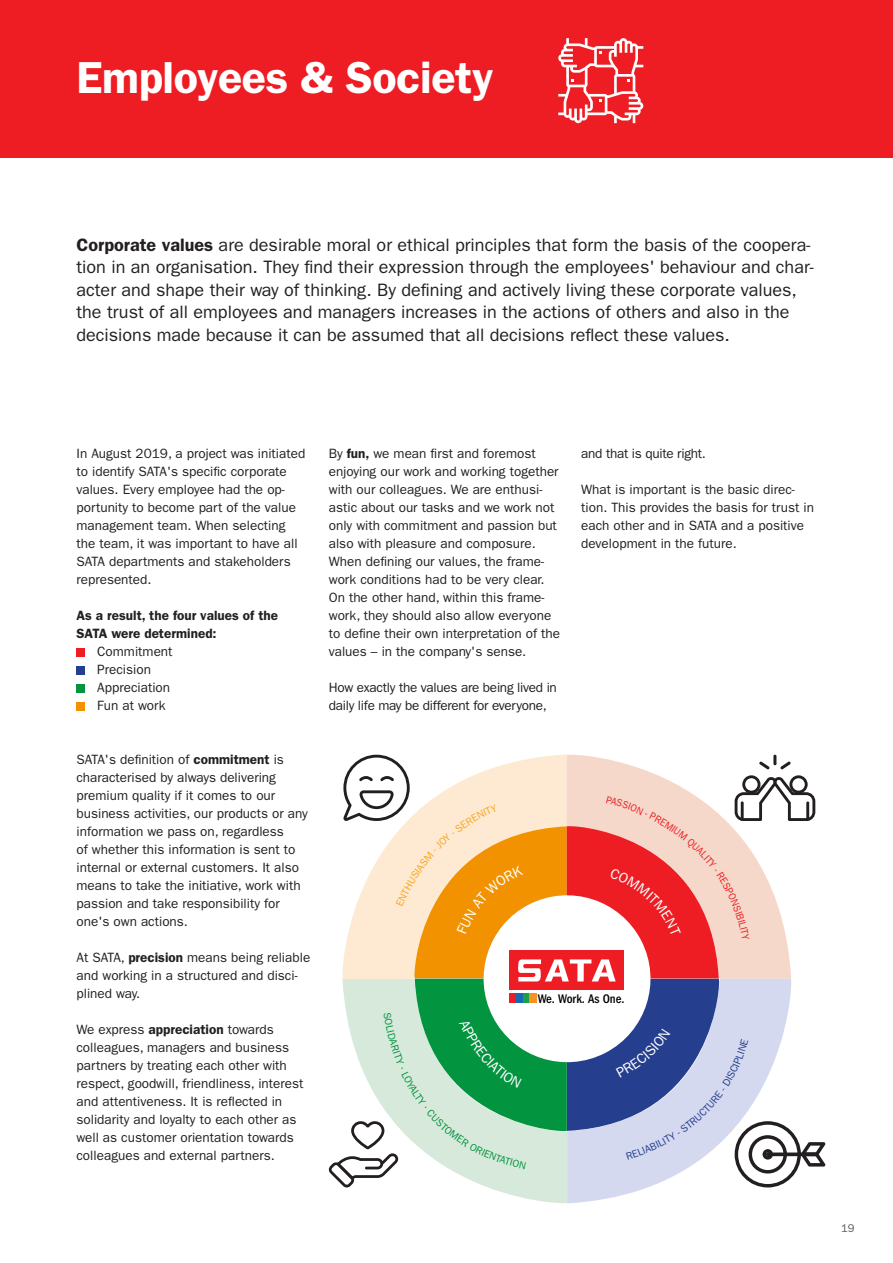
<style>
.page{position:relative;width:893px;height:1263px;background:#fff}
.page>*{position:absolute;margin:0;border:0;box-sizing:border-box;transform-origin:0 0}
.Headline_BIG{font:600 45px "ITC Franklin Gothic Std";letter-spacing:-.01em;color:#fff}
.Einleser{font:18px/22.5px "ITC Franklin Gothic Std";color:#231f20}
.Fliesstext{font:13.5px/18px "ITC Franklin Gothic Std";color:#231f20}
.Fliesstext-2{font:13.5px/18px "ITC Franklin Gothic Std";letter-spacing:-.02em;color:#231f20}
.Fliesstext-3{font:600 13.5px/18px "ITC Franklin Gothic Std";color:#231f20}
.t1{font:500 condensed 12.9px "ITC Franklin Gothic Std";color:#000001}
.t2{font:11.25px "ITC Franklin Gothic Std";color:#57585a}
.s1{font-weight:600}
</style>
<div class="page">
<div style="left:0;top:0;width:893px;height:157px;background:#ee1d23"></div>
<svg style="left:558px;top:38px;width:85px;height:85px"></svg>
<svg style="left:567px;top:1187px;width:206px;height:16px"></svg>
<svg style="left:345px;top:1187px;width:222px;height:16px"></svg>
<div style="left:77px;top:648px;width:8px;height:8px;background:#ee1d23"></div>
<div style="left:77px;top:666px;width:8px;height:8px;background:#253f8e"></div>
<div style="left:77px;top:684px;width:8px;height:8px;background:#02943f"></div>
<div style="left:77px;top:702px;width:8px;height:8px;background:#f29200"></div>
<svg style="left:329px;top:755px;width:496px;height:432px"></svg>
<p class="Headline_BIG" style="left:77px;top:51px;width:418px">Employees &amp; Society</p>
<p class="Einleser" style="left:77px;top:233px;width:739px"><span class="s1">Corporate values</span> are desirable moral or ethical principles that form the basis of the coopera&shy;tion in an organisation. They find their expression through the employees' behaviour and char&shy;acter and shape their way of thinking. By defining and actively living these corporate values, the trust of all employees and managers increases in the actions of others and also in the decisions made because it can be assumed that all decisions reflect these values.</p>
<p class="Fliesstext" style="left:77px;top:445px;width:230px">In August 2019, a project was initiated to identify SATA's specific corporate values. Every employee had the op&shy;portunity to become part of the value management team. When selecting the team, it was important to have all SATA departments and stakeholders represented.</p>
<p class="Fliesstext-3" style="left:77px;top:607px;width:203px">As a result, the four values of the<br>SATA were determined:</p>
<p class="Fliesstext" style="left:97px;top:643px;width:77px">Commitment</p>
<p class="Fliesstext" style="left:97px;top:661px;width:55px">Precision</p>
<p class="Fliesstext" style="left:97px;top:679px;width:74px">Appreciation</p>
<p class="Fliesstext" style="left:97px;top:697px;width:70px">Fun at work</p>
<p class="Fliesstext" style="left:77px;top:751px;width:233px">SATA's definition of <span class="s1">commitment</span> is characterised by always delivering premium quality if it comes to our business activities, our products or any information we pass on, regardless<br>of whether this information is sent to internal or external customers. It also means to take the initiative, work with passion and take responsibility for one's own actions.</p>
<p class="Fliesstext" style="left:77px;top:949px;width:235px">At SATA, <span class="s1">precision</span> means being reliable and working in a structured and disci&shy;plined way.</p>
<p class="Fliesstext" style="left:77px;top:1021px;width:228px">We express <span class="s1">appreciation</span> towards colleagues, managers and business partners by treating each other with respect, goodwill, friendliness, interest and attentiveness. It is reflected in solidarity and loyalty to each other as well as customer orientation towards colleagues and external partners.</p>
<p class="Fliesstext" style="left:329px;top:445px;width:231px">By <span class="s1">fun,</span> we mean first and foremost enjoying our work and working together with our colleagues. We are enthusi&shy;astic about our tasks and we work not only with commitment and passion but also with pleasure and composure.</p>
<p class="Fliesstext" style="left:329px;top:553px;width:233px">When defining our values, the frame&shy;work conditions had to be very clear.<br>On the other hand, within this frame&shy;work, they should also allow everyone to define their own interpretation of the values – in the company's sense.</p>
<p class="Fliesstext-2" style="left:329px;top:679px;width:230px">How exactly the values are being lived in daily life may be different for everyone,</p>
<p class="Fliesstext-2" style="left:581px;top:445px;width:126px">and that is quite right.</p>
<p class="Fliesstext" style="left:581px;top:481px;width:234px">What is important is the basic direc&shy;tion. This provides the basis for trust in each other and in SATA and a positive development in the future.</p>
<p class="t1" style="left:538px;top:991px;width:88px">We. Work. As One.</p>
<p class="t2" style="left:841px;top:1222px;width:15px">19</p>
</div>
